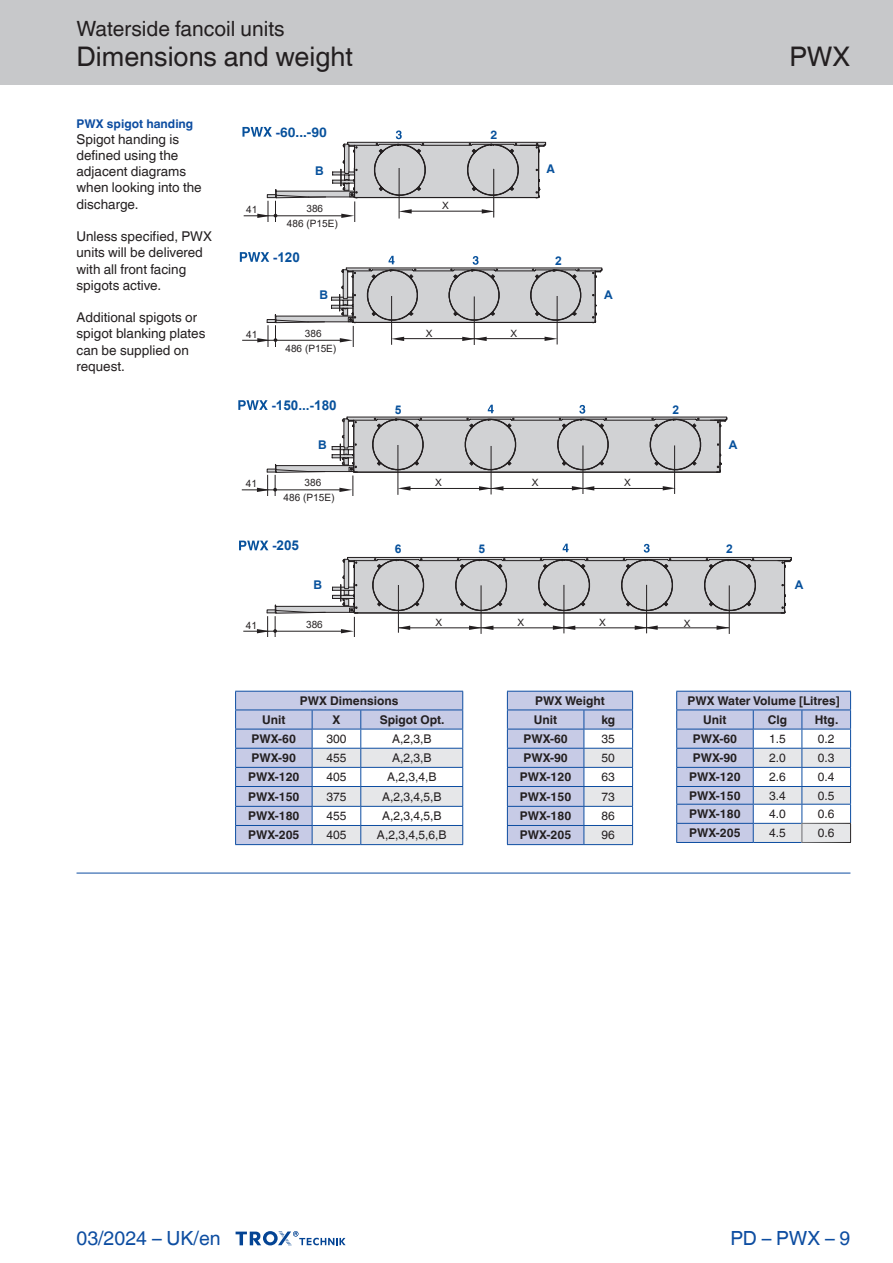
<style>
.page{position:relative;width:893px;height:1263px;background:#fff}
.page>*{position:absolute;margin:0;border:0;box-sizing:border-box;transform-origin:0 0}
.Navigation_2{font:27px "TROX Helvetica";color:#231f20}
.Navigation_3{font:27px "TROX Helvetica";color:#231f20}
.Navigation_1{font:21px "TROX Helvetica";color:#231f20}
.t1{font:19.5px "TROX Helvetica";color:#0d4da1}
.descr_txt_section_pa{font:13.5px/16.2px "TROX Helvetica";color:#231f20}
.t2{font:700 13.5px "Arial";color:#07519c}
.t3{font:700 13.5px "TROX Helvetica";color:#07519c}
.table_copy_h-cent_v{font:700 12px "TROX Helvetica";color:#231f20}
.table_copy_right_v-c{font:12px "TROX Helvetica";color:#231f20}
.marg_title_blue{font:700 12px "TROX Helvetica";color:#0d4da1}
.t4{font:700 12px "Arial";color:#07519c}
.t5{font:700 12px "TROX Helvetica";color:#07519c}
.t6{font:10.05px "Arial";color:#231f20}
.s1{font-family:"Arial";color:#0d4da1}
.s2{color:#0d4da1}
</style>
<div class="page">
<div style="left:0;top:0;width:893px;height:85px;background:#c7c8ca"></div>
<svg style="left:236px;top:1231px;width:110px;height:15px"></svg>
<svg style="left:242px;top:127px;width:304px;height:95px"></svg>
<svg style="left:240px;top:252px;width:363px;height:94px"></svg>
<svg style="left:238px;top:400px;width:490px;height:96px"></svg>
<svg style="left:239px;top:541px;width:553px;height:96px"></svg>
<svg style="left:235px;top:691px;width:228px;height:154px"></svg>
<hr style="left:312px;top:844px;width:49px;height:1px;background:#0d4da1">
<hr style="left:361px;top:844px;width:102px;height:1px;background:#0d4da1">
<svg style="left:507px;top:691px;width:126px;height:154px;background:#c4cce4"></svg>
<hr style="left:584px;top:844px;width:49px;height:1px;background:#0d4da1">
<hr style="left:77px;top:873px;width:773px;height:1px;background:#0d4da1">
<hr style="left:676px;top:842px;width:77px;height:1px;background:#0d4da1">
<hr style="left:753px;top:842px;width:48px;height:1px;background:#0d4da1">
<svg style="left:676px;top:691px;width:175px;height:151px"></svg>
<p class="Navigation_1" style="left:77px;top:17px;width:210px">Waterside fancoil units</p>
<p class="Navigation_2" style="left:77px;top:41px;width:278px">Dimensions and weight</p>
<p class="Navigation_3" style="left:789px;top:41px;width:63px">PWX</p>
<p class="marg_title_blue" style="left:77px;top:117px;width:118px">PWX spigot handing</p>
<p class="descr_txt_section_pa" style="left:77px;top:131px;width:127px">Spigot handing is defined using the adjacent diagrams when looking into the discharge.</p>
<p class="descr_txt_section_pa" style="left:77px;top:228px;width:137px">Unless specified, PWX units will be delivered with all front facing spigots active.</p>
<p class="descr_txt_section_pa" style="left:77px;top:309px;width:130px">Additional spigots or spigot blanking plates can be supplied on request.</p>
<p class="t6" style="left:246px;top:203px;width:13px">41</p>
<p class="t3" style="left:276px;top:124px;width:53px"><span class="s1">-</span>60...-90</p>
<p class="t5" style="left:490px;top:128px;width:8px">2</p>
<p class="t4" style="left:315px;top:163px;width:10px">B</p>
<p class="t6" style="left:306px;top:202px;width:18px">386</p>
<p class="t6" style="left:442px;top:199px;width:8px">X</p>
<p class="t6" style="left:287px;top:217px;width:52px">486 (P15E)</p>
<p class="t5" style="left:547px;top:162px;width:10px">A</p>
<p class="t2" style="left:273px;top:248px;width:29px"><span class="s2">-</span>120</p>
<p class="t4" style="left:555px;top:253px;width:8px">2</p>
<p class="t4" style="left:320px;top:287px;width:10px">B</p>
<p class="t4" style="left:604px;top:286px;width:10px">A</p>
<p class="t6" style="left:246px;top:327px;width:13px">41</p>
<p class="t6" style="left:305px;top:326px;width:18px">386</p>
<p class="t6" style="left:426px;top:326px;width:8px">X</p>
<p class="t6" style="left:511px;top:326px;width:8px">X</p>
<p class="t6" style="left:285px;top:341px;width:52px">486 (P15E)</p>
<p class="t2" style="left:271px;top:396px;width:67px"><span class="s2">-</span>150...-180</p>
<p class="t4" style="left:395px;top:402px;width:8px">5</p>
<p class="t4" style="left:672px;top:401px;width:8px">2</p>
<p class="t4" style="left:318px;top:437px;width:10px">B</p>
<p class="t4" style="left:729px;top:437px;width:10px">A</p>
<p class="t6" style="left:246px;top:477px;width:13px">41</p>
<p class="t6" style="left:305px;top:476px;width:18px">386</p>
<p class="t6" style="left:435px;top:476px;width:8px">X</p>
<p class="t6" style="left:532px;top:476px;width:8px">X</p>
<p class="t6" style="left:624px;top:476px;width:8px">X</p>
<p class="t6" style="left:284px;top:491px;width:52px">486 (P15E)</p>
<p class="t2" style="left:272px;top:536px;width:29px"><span class="s2">-</span>205</p>
<p class="t4" style="left:395px;top:541px;width:8px">6</p>
<p class="t4" style="left:479px;top:541px;width:8px">5</p>
<p class="t4" style="left:726px;top:540px;width:8px">2</p>
<p class="t4" style="left:313px;top:577px;width:10px">B</p>
<p class="t6" style="left:246px;top:618px;width:13px">41</p>
<p class="t6" style="left:306px;top:617px;width:18px">386</p>
<p class="t6" style="left:436px;top:615px;width:8px">X</p>
<p class="t6" style="left:517px;top:615px;width:8px">X</p>
<p class="t6" style="left:599px;top:615px;width:8px">X</p>
<p class="t6" style="left:684px;top:616px;width:8px">X</p>
<p class="t4" style="left:795px;top:577px;width:10px">A</p>
<p class="table_copy_h-cent_v" style="left:300px;top:694px;width:100px">PWX Dimensions</p>
<p class="table_copy_h-cent_v" style="left:262px;top:713px;width:25px">Unit</p>
<p class="table_copy_h-cent_v" style="left:333px;top:713px;width:9px">X</p>
<p class="table_copy_h-cent_v" style="left:380px;top:713px;width:66px">Spigot Opt.</p>
<p class="table_copy_h-cent_v" style="left:252px;top:732px;width:46px">PWX-60</p>
<p class="table_copy_right_v-c" style="left:326px;top:732px;width:22px">300</p>
<p class="table_copy_right_v-c" style="left:392px;top:732px;width:41px">A,2,3,B</p>
<p class="table_copy_h-cent_v" style="left:252px;top:751px;width:46px">PWX-90</p>
<p class="table_copy_right_v-c" style="left:326px;top:751px;width:22px">455</p>
<p class="table_copy_right_v-c" style="left:392px;top:751px;width:41px">A,2,3,B</p>
<p class="table_copy_h-cent_v" style="left:248px;top:770px;width:53px">PWX-120</p>
<p class="table_copy_right_v-c" style="left:326px;top:770px;width:22px">405</p>
<p class="table_copy_right_v-c" style="left:387px;top:770px;width:51px">A,2,3,4,B</p>
<p class="table_copy_h-cent_v" style="left:248px;top:789px;width:53px">PWX-150</p>
<p class="table_copy_right_v-c" style="left:326px;top:789px;width:22px">375</p>
<p class="table_copy_right_v-c" style="left:382px;top:789px;width:61px">A,2,3,4,5,B</p>
<p class="table_copy_h-cent_v" style="left:248px;top:809px;width:53px">PWX-180</p>
<p class="table_copy_right_v-c" style="left:326px;top:809px;width:22px">455</p>
<p class="table_copy_right_v-c" style="left:382px;top:809px;width:61px">A,2,3,4,5,B</p>
<p class="table_copy_h-cent_v" style="left:248px;top:828px;width:53px">PWX-205</p>
<p class="table_copy_right_v-c" style="left:326px;top:828px;width:22px">405</p>
<p class="table_copy_right_v-c" style="left:377px;top:828px;width:71px">A,2,3,4,5,6,B</p>
<p class="table_copy_h-cent_v" style="left:535px;top:694px;width:71px">PWX Weight</p>
<p class="table_copy_h-cent_v" style="left:534px;top:713px;width:25px">Unit</p>
<p class="table_copy_h-cent_v" style="left:601px;top:713px;width:15px">kg</p>
<p class="table_copy_h-cent_v" style="left:523px;top:732px;width:46px">PWX-60</p>
<p class="table_copy_right_v-c" style="left:602px;top:732px;width:15px">35</p>
<p class="table_copy_h-cent_v" style="left:523px;top:751px;width:46px">PWX-90</p>
<p class="table_copy_right_v-c" style="left:602px;top:751px;width:15px">50</p>
<p class="table_copy_h-cent_v" style="left:520px;top:770px;width:53px">PWX-120</p>
<p class="table_copy_right_v-c" style="left:602px;top:770px;width:15px">63</p>
<p class="table_copy_h-cent_v" style="left:520px;top:789px;width:53px">PWX-150</p>
<p class="table_copy_right_v-c" style="left:602px;top:789px;width:15px">73</p>
<p class="table_copy_h-cent_v" style="left:520px;top:809px;width:53px">PWX-180</p>
<p class="table_copy_right_v-c" style="left:602px;top:809px;width:15px">86</p>
<p class="table_copy_h-cent_v" style="left:520px;top:828px;width:53px">PWX-205</p>
<p class="table_copy_right_v-c" style="left:602px;top:828px;width:15px">96</p>
<p class="table_copy_h-cent_v" style="left:688px;top:694px;width:154px">PWX Water Volume [Litres]</p>
<p class="table_copy_h-cent_v" style="left:703px;top:713px;width:25px">Unit</p>
<p class="table_copy_h-cent_v" style="left:768px;top:713px;width:21px">Clg</p>
<p class="table_copy_h-cent_v" style="left:815px;top:713px;width:25px">Htg.</p>
<p class="table_copy_h-cent_v" style="left:693px;top:732px;width:46px">PWX-60</p>
<p class="table_copy_right_v-c" style="left:769px;top:732px;width:18px">1.5</p>
<p class="table_copy_right_v-c" style="left:818px;top:732px;width:18px">0.2</p>
<p class="table_copy_h-cent_v" style="left:693px;top:751px;width:46px">PWX-90</p>
<p class="table_copy_right_v-c" style="left:769px;top:751px;width:18px">2.0</p>
<p class="table_copy_right_v-c" style="left:818px;top:751px;width:18px">0.3</p>
<p class="table_copy_h-cent_v" style="left:689px;top:770px;width:53px">PWX-120</p>
<p class="table_copy_right_v-c" style="left:769px;top:770px;width:18px">2.6</p>
<p class="table_copy_right_v-c" style="left:818px;top:770px;width:18px">0.4</p>
<p class="table_copy_h-cent_v" style="left:689px;top:788px;width:53px">PWX-150</p>
<p class="table_copy_right_v-c" style="left:769px;top:788px;width:18px">3.4</p>
<p class="table_copy_right_v-c" style="left:818px;top:788px;width:18px">0.5</p>
<p class="table_copy_h-cent_v" style="left:689px;top:807px;width:53px">PWX-180</p>
<p class="table_copy_right_v-c" style="left:769px;top:807px;width:18px">4.0</p>
<p class="table_copy_right_v-c" style="left:818px;top:807px;width:18px">0.6</p>
<p class="table_copy_h-cent_v" style="left:689px;top:826px;width:53px">PWX-205</p>
<p class="table_copy_right_v-c" style="left:769px;top:826px;width:18px">4.5</p>
<p class="table_copy_right_v-c" style="left:818px;top:826px;width:18px">0.6</p>
<h3 class="t1" style="left:77px;top:1227px;width:146px">03/2024 – UK/en</h3>
<h3 class="t1" style="left:730px;top:1227px;width:122px">PD – PWX – 9</h3>
</div>
